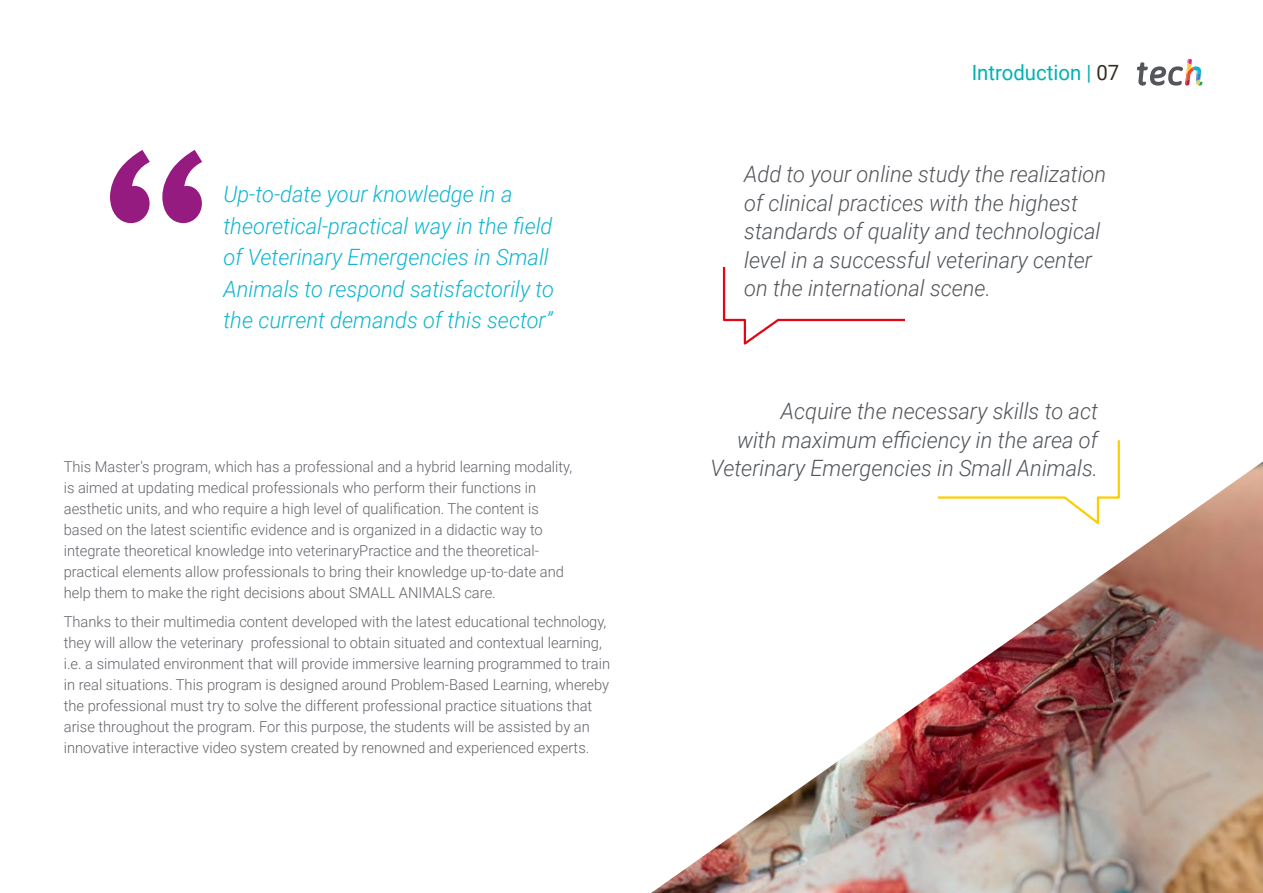
<style>
.page{position:relative;width:1263px;height:893px;background:#fff}
.page>*{position:absolute;margin:0;border:0;box-sizing:border-box;transform-origin:0 0}
.t1{font:italic 300 22.5px/28.5px "Roboto";color:#52555b;text-align:right}
.t2{font:italic 300 22.5px/31.5px "Roboto";color:#0fb6cf}
.t3{font:21px "Roboto";color:#00b2af}
.t4{font:300 15px/21px "Roboto";color:#61646a}
.s1{color:#312e20}
</style>
<div class="page">
<svg style="left:110px;top:150px;width:92px;height:73px"></svg>
<svg style="left:1137px;top:59px;width:65px;height:27px"></svg>
<img style="left:651px;top:461px;width:612px;height:432px">
<svg style="left:935px;top:440px;width:186px;height:87px"></svg>
<svg style="left:722px;top:267px;width:183px;height:78px"></svg>
<h1 class="t2" style="left:223px;top:178px;width:332px">Up-to-date your knowledge in a theoretical-practical way in the field of Veterinary Emergencies in Small Animals to respond satisfactorily to the current demands of this sector”</h1>
<p class="t4" style="left:64px;top:455px;width:510px">This Master's program, which has a professional and a hybrid learning modality, is aimed at updating medical professionals who perform their functions in aesthetic units, and who require a high level of qualification. The content is based on the latest scientific evidence and is organized in a didactic way to integrate theoretical knowledge into veterinaryPractice and the theoretical&shy;practical elements allow professionals to bring their knowledge up-to-date and help them to make the right decisions about SMALL ANIMALS care.</p>
<p class="t4" style="left:64px;top:611px;width:548px">Thanks to their multimedia content developed with the latest educational technology, they will allow the veterinary professional to obtain situated and contextual learning, i.e. a simulated environment that will provide immersive learning programmed to train in real situations. This program is designed around Problem-Based Learning, whereby the professional must try to solve the different professional practice situations that arise throughout the program. For this purpose, the students will be assisted by an innovative interactive video system created by renowned and experienced experts.</p>
<h2 class="t3" style="left:972px;top:57px;width:149px">Introduction | <span class="s1">07</span></h2>
<h1 class="t1" style="left:744px;top:159px;width:364px;text-align:left">Add to your online study the realization of clinical practices with the highest standards of quality and technological level in a successful veterinary center on the international scene.</h1>
<h1 class="t1" style="left:711px;top:396px;width:389px">Acquire the necessary skills to act<br>with maximum efficiency in the area of<br>Veterinary Emergencies in Small Animals.</h1>
</div>
